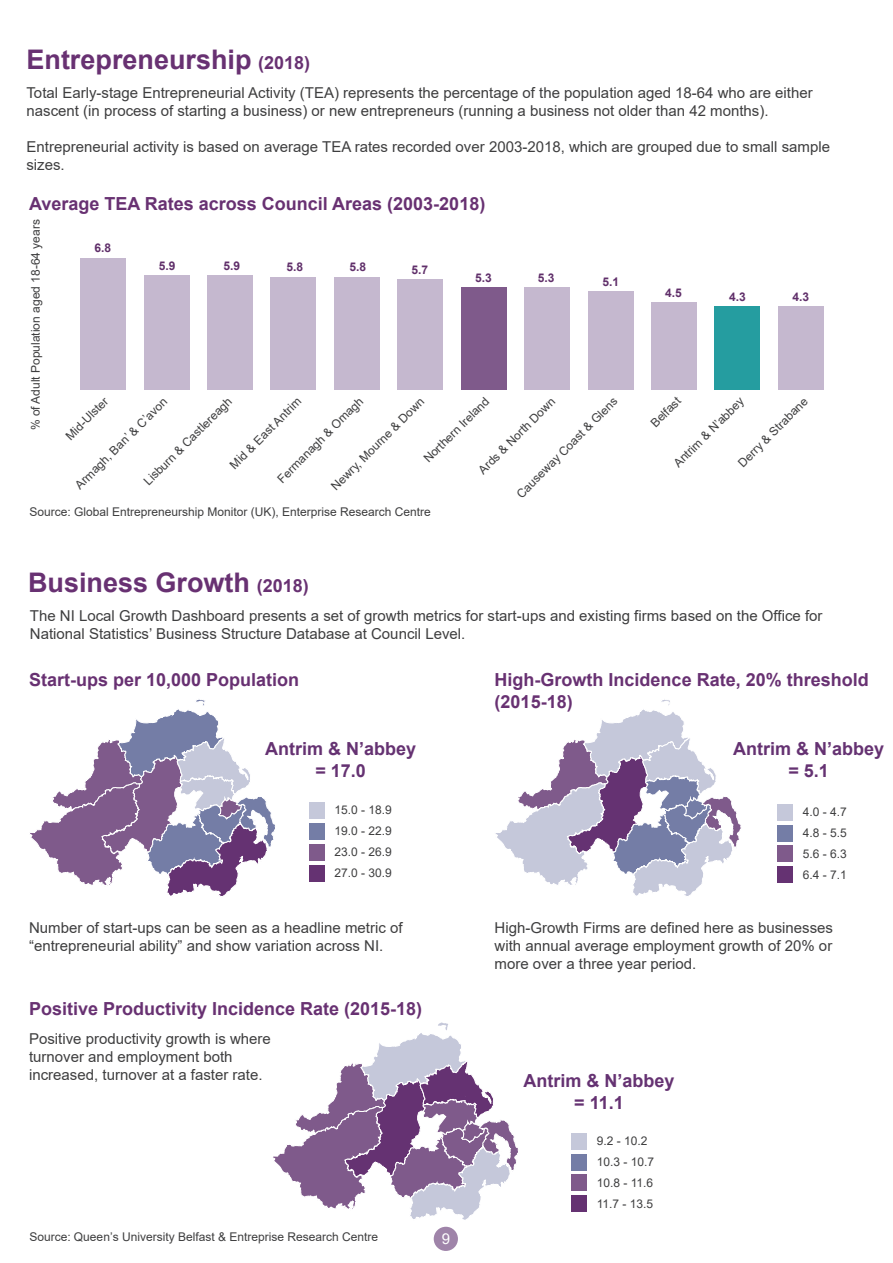
<style>
.page{position:relative;width:893px;height:1263px;background:#fff}
.page>*{position:absolute;margin:0;border:0;box-sizing:border-box;transform-origin:0 0}
.t1{font:700 27px "Arial";color:#683172}
.t2{font:700 18px/21.6px "Arial";color:#683172}
.t3{font:700 18px/21.6px "Arial";color:#653272;text-align:center}
.t4{font:15px/18px "Arial";color:#3e3e3f}
.t5{font:15px "Arial";color:#fff}
.t6{font:12px/21px "Arial";color:#3e3e3f;text-align:justify}
.t7{font:700 12px "Arial";color:#602f6a}
.s1{font-size:18px}
</style>
<div class="page">
<div style="left:434px;top:1227px;width:24px;height:24px;background:#9f84a9;border-radius:50%"></div>
<div style="left:80px;top:258px;width:46px;height:132px;background:#c5b8cf"></div>
<div style="left:144px;top:275px;width:45px;height:115px;background:#c5b8cf"></div>
<div style="left:207px;top:275px;width:46px;height:115px;background:#c5b8cf"></div>
<div style="left:271px;top:277px;width:45px;height:113px;background:#c5b8cf"></div>
<div style="left:334px;top:277px;width:46px;height:113px;background:#c5b8cf"></div>
<div style="left:397px;top:279px;width:46px;height:111px;background:#c5b8cf"></div>
<div style="left:461px;top:287px;width:46px;height:103px;background:#7f5a8b"></div>
<div style="left:524px;top:287px;width:46px;height:103px;background:#c5b8cf"></div>
<div style="left:588px;top:291px;width:45px;height:99px;background:#c5b8cf"></div>
<div style="left:651px;top:302px;width:46px;height:88px;background:#c5b8cf"></div>
<div style="left:715px;top:306px;width:45px;height:84px;background:#259da0"></div>
<div style="left:778px;top:306px;width:46px;height:84px;background:#c5b8cf"></div>
<svg style="left:30px;top:699px;width:245px;height:197px"></svg>
<svg style="left:495px;top:699px;width:246px;height:197px"></svg>
<svg style="left:273px;top:1022px;width:245px;height:198px"></svg>
<div style="left:309px;top:803px;width:16px;height:16px;background:#c5c8da"></div>
<div style="left:309px;top:823px;width:16px;height:17px;background:#747da6"></div>
<div style="left:309px;top:844px;width:16px;height:17px;background:#7f5a8b"></div>
<div style="left:309px;top:865px;width:16px;height:16px;background:#653272"></div>
<div style="left:778px;top:804px;width:15px;height:16px;background:#c5c8da"></div>
<div style="left:778px;top:825px;width:15px;height:16px;background:#747da6"></div>
<div style="left:778px;top:846px;width:15px;height:16px;background:#7f5a8b"></div>
<div style="left:778px;top:867px;width:15px;height:16px;background:#653272"></div>
<div style="left:571px;top:1133px;width:16px;height:16px;background:#c5c8da"></div>
<div style="left:571px;top:1154px;width:16px;height:16px;background:#747da6"></div>
<div style="left:571px;top:1175px;width:16px;height:16px;background:#7f5a8b"></div>
<div style="left:571px;top:1195px;width:16px;height:17px;background:#653272"></div>
<h1 class="t1" style="left:26px;top:40px;width:285px">Entrepreneurship <span class="s1">(2018)</span></h1>
<p class="t4" style="left:26px;top:84px;width:788px">Total Early-stage Entrepreneurial Activity (TEA) represents the percentage of the population aged 18-64 who are either nascent (in process of starting a business) or new entrepreneurs (running a business not older than 42 months).</p>
<p class="t4" style="left:26px;top:138px;width:805px">Entrepreneurial activity is based on average TEA rates recorded over 2003-2018, which are grouped due to small sample sizes.</p>
<p class="t2" style="left:29px;top:194px;width:458px">Average TEA Rates across Council Areas (2003-2018)</p>
<p class="t6" style="left:25px;top:430px;width:212px;rotate:-90deg">% of Adult Population aged 18-64 years</p>
<p class="t7" style="left:94px;top:239px;width:18px">6.8</p>
<p class="t7" style="left:159px;top:257px;width:18px">5.9</p>
<p class="t7" style="left:224px;top:257px;width:18px">5.9</p>
<p class="t7" style="left:286px;top:259px;width:18px">5.8</p>
<p class="t7" style="left:350px;top:259px;width:18px">5.8</p>
<p class="t7" style="left:411px;top:262px;width:18px">5.7</p>
<p class="t7" style="left:475px;top:269px;width:18px">5.3</p>
<p class="t7" style="left:538px;top:269px;width:18px">5.3</p>
<p class="t7" style="left:603px;top:273px;width:18px">5.1</p>
<p class="t6" style="left:138px;top:476px;width:120px;rotate:-45deg">Lisburn &amp; Castlereagh</p>
<p class="t6" style="left:272px;top:473px;width:117px;rotate:-45deg">Fermanagh &amp; Omagh</p>
<p class="t6" style="left:418px;top:453px;width:88px;rotate:-45deg">Northern Ireland</p>
<p class="t6" style="left:60px;top:430px;width:56px;rotate:-45deg">Mid-Ulster</p>
<p class="t6" style="left:511px;top:488px;width:138px;rotate:-45deg">Causeway Coast &amp; Glens</p>
<p class="t6" style="left:224px;top:459px;width:97px;rotate:-45deg">Mid &amp; East Antrim</p>
<p class="t6" style="left:70px;top:479px;width:126px;rotate:-45deg">Armagh, Ban’ &amp; C’avon</p>
<p class="t6" style="left:473px;top:464px;width:104px;rotate:-45deg">Ards &amp; North Down</p>
<p class="t6" style="left:326px;top:481px;width:127px;rotate:-45deg">Newry, Mourne &amp; Down</p>
<p class="t6" style="left:30px;top:501px;width:403px">Source: Global Entrepreneurship Monitor (UK), Enterprise Research Centre</p>
<h1 class="t1" style="left:28px;top:563px;width:282px">Business Growth <span class="s1">(2018)</span></h1>
<p class="t7" style="left:665px;top:284px;width:18px">4.5</p>
<p class="t7" style="left:729px;top:288px;width:18px">4.3</p>
<p class="t7" style="left:792px;top:288px;width:18px">4.3</p>
<p class="t6" style="left:645px;top:418px;width:38px;rotate:-45deg">Belfast</p>
<p class="t6" style="left:668px;top:458px;width:95px;rotate:-45deg">Antrim &amp; N’abbey</p>
<p class="t6" style="left:733px;top:457px;width:94px;rotate:-45deg">Derry &amp; Strabane</p>
<p class="t4" style="left:30px;top:606px;width:794px">The NI Local Growth Dashboard presents a set of growth metrics for start-ups and existing firms based on the Office for<br>National Statistics’ Business Structure Database at Council Level.</p>
<p class="t2" style="left:29px;top:669px;width:272px">Start-ups per 10,000 Population</p>
<p class="t2" style="left:495px;top:669px;width:376px">High-Growth Incidence Rate, 20% threshold (2015-18)</p>
<p class="t3" style="left:265px;top:738px;width:153px">Antrim &amp; N’abbey = 17.0</p>
<p class="t3" style="left:733px;top:738px;width:153px">Antrim &amp; N’abbey = 5.1</p>
<p class="t6" style="left:335px;top:799px;width:59px">15.0 - 18.9<br>19.0 - 22.9<br>23.0 - 26.9<br>27.0 - 30.9</p>
<p class="t6" style="left:803px;top:801px;width:46px">4.0 - 4.7<br>4.8 - 5.5<br>5.6 - 6.3<br>6.4 - 7.1</p>
<p class="t4" style="left:29px;top:919px;width:375px">Number of start-ups can be seen as a headline metric of “entrepreneurial ability” and show variation across NI.</p>
<p class="t4" style="left:495px;top:919px;width:340px;text-align:justify">High-Growth Firms are defined here as businesses with annual average employment growth of 20% or more over a three year period.</p>
<p class="t2" style="left:29px;top:998px;width:395px">Positive Productivity Incidence Rate (2015-18)</p>
<p class="t4" style="left:29px;top:1029px;width:243px">Positive productivity growth is where turnover and employment both increased, turnover at a faster rate.</p>
<p class="t6" style="left:29px;top:1226px;width:350px">Source: Queen’s University Belfast &amp; Entreprise Research Centre</p>
<p class="t5" style="left:442px;top:1228px;width:10px">9</p>
<p class="t3" style="left:523px;top:1070px;width:153px">Antrim &amp; N’abbey = 11.1</p>
<p class="t6" style="left:597px;top:1130px;width:59px;text-align:left">9.2 - 10.2<br>10.3 - 10.7<br>10.8 - 11.6<br>11.7 - 13.5</p>
</div>
